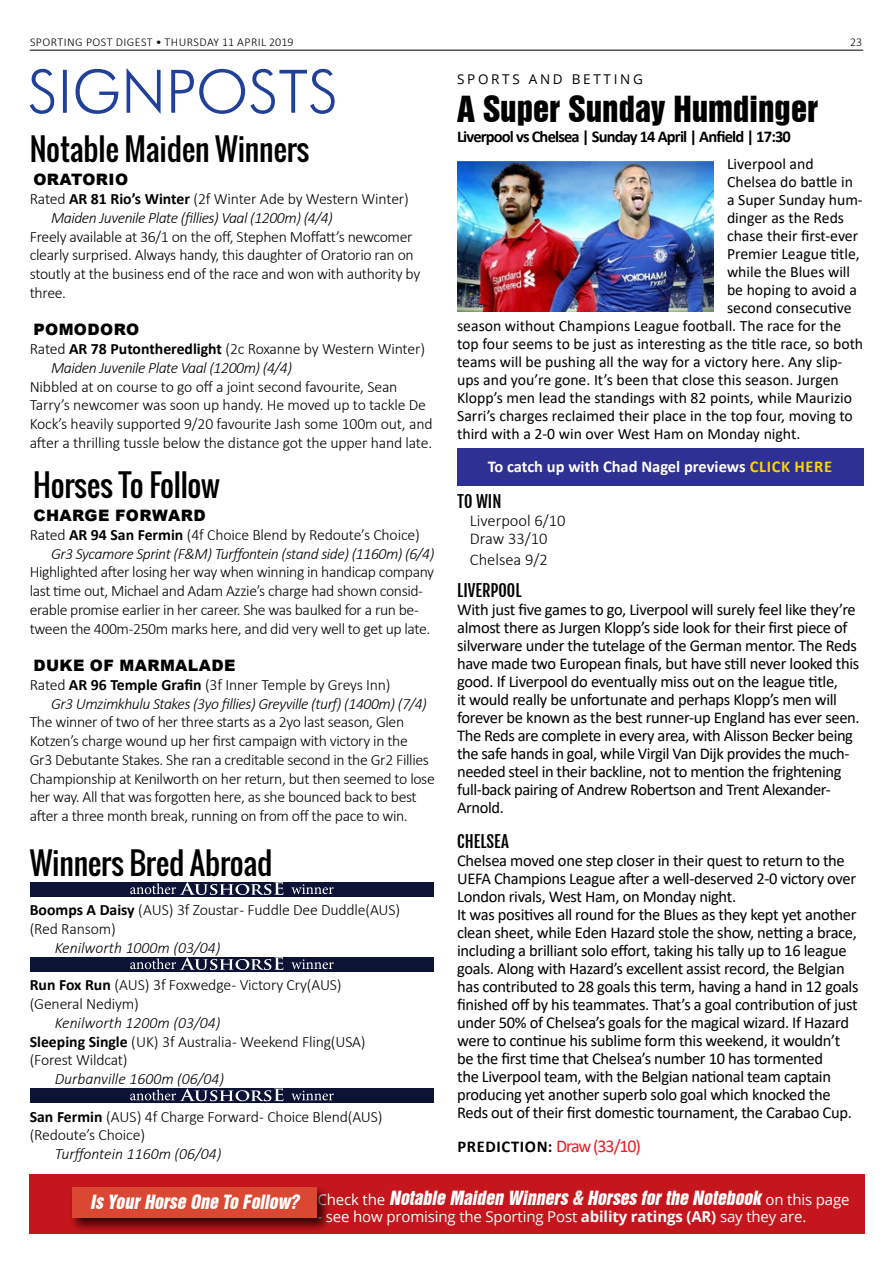
<style>
.page{position:relative;width:893px;height:1263px;background:#fff}
.page>*{position:absolute;margin:0;border:0;box-sizing:border-box;transform-origin:0 0}
.t1{font:33px "Swiss 921 BT Regular A";color:#000}
.t2{font:30px "Oswald";letter-spacing:-.01em;color:#000}
.t3{font:italic 18px "Swiss 921 BT Regular A";color:#fff}
.t4{font:18px "Calibri";letter-spacing:-.06em;color:#ed1d24}
.t5{font:16.5px/18px "Calibri";letter-spacing:-.02em;color:#000}
.t6{font:700 16.5px "Calibri";letter-spacing:-.05em;color:#000}
.t7{font:700 16.5px "Calibri";color:#fff}
.t8{font:300 16.5px/18.1px "Calibri";color:#000}
.t9{font:16.5px "Fjalla One";color:#000}
.t10{font:700 16.5px "Calibri";color:#ffd400}
.t11{font:300 15.75px/18.8px "Calibri";letter-spacing:-.025em;color:#000}
.t12{font:15.75px "Calibri";color:#000}
.t13{font:italic 300 15.75px/18.8px "Calibri";letter-spacing:-.03em;color:#000}
.t14{font:italic 300 15.75px "Calibri";color:#000}
.t15{font:900 15.75px "Arial";letter-spacing:.025em;color:#000}
.t16{font:15px "Open Sans";letter-spacing:-.01em;color:#fff}
.t17{font:13.5px "Open Sans";letter-spacing:.2em;color:#000}
.t18{font:300 12px "Calibri";letter-spacing:.04em;color:#000}
.s1{color:#ffd400}
.s2{font-weight:700;font-size:16.5px;color:#000}
.s3{font-style:normal}
.s4{font-weight:700;font-style:normal}
.s5{font-weight:700}
.s6{font-style:italic}
.s7{font-family:"Open Sans";font-style:normal;font-size:15px}
.s8{color:#ededee}
</style>
<div class="page">
<hr style="left:30px;top:50px;width:833px;height:1px;background:#000">
<div style="left:30px;top:882px;width:404px;height:15px;background:#0d1335"></div>
<svg style="left:291px;top:884px;width:43px;height:10px"></svg>
<svg style="left:130px;top:882px;width:153px;height:13px"></svg>
<div style="left:30px;top:957px;width:404px;height:15px;background:#0d1335"></div>
<svg style="left:291px;top:959px;width:43px;height:10px"></svg>
<svg style="left:130px;top:957px;width:153px;height:13px"></svg>
<div style="left:30px;top:1088px;width:404px;height:15px;background:#0d1335"></div>
<svg style="left:291px;top:1091px;width:43px;height:9px"></svg>
<svg style="left:130px;top:1088px;width:153px;height:13px"></svg>
<svg style="left:30px;top:68px;width:305px;height:46px"></svg>
<div style="left:30px;top:1174px;width:835px;height:59px;background:#c4161c"></div>
<div style="left:69px;top:1185px;width:262px;height:48px;background:#000;opacity:.75"></div>
<div style="left:72px;top:1188px;width:245px;height:30px;background:#da4732"></div>
<img style="left:457px;top:161px;width:257px;height:151px">
<div style="left:457px;top:449px;width:406px;height:37px;background:#2e3092"></div>
<p class="t18" style="left:30px;top:34px;width:265px">SPORTING POST DIGEST • thursday 11 apri l 2019</p>
<p class="t18" style="left:850px;top:34px;width:14px">23</p>
<p class="t17" style="left:457px;top:70px;width:55px">Sp orts</p>
<p class="t17" style="left:529px;top:70px;width:116px">and B ett ing</p>
<h1 class="t1" style="left:457px;top:88px;width:363px">A Super Sunday Humdinger</h1>
<p class="t6" style="left:457px;top:125px;width:335px">Liverpool vs Chelsea | Sunday 14 April | Anfield | 17:30</p>
<p class="t12" style="left:727px;top:152px;width:88px">Liverpool and</p>
<p class="t12" style="left:727px;top:170px;width:127px">Chelsea do battle in</p>
<p class="t12" style="left:727px;top:188px;width:137px">a Super Sunday hum-</p>
<p class="t12" style="left:727px;top:206px;width:119px">dinger as the Reds</p>
<p class="t12" style="left:727px;top:225px;width:133px">chase their first-ever</p>
<p class="t12" style="left:727px;top:243px;width:134px">Premier League title,</p>
<p class="t12" style="left:727px;top:261px;width:125px">while the Blues will</p>
<p class="t12" style="left:727px;top:279px;width:131px">be hoping to avoid a</p>
<p class="t12" style="left:727px;top:297px;width:126px">second consecutive</p>
<p class="t12" style="left:457px;top:315px;width:386px">season without Champions League football. The race for the</p>
<p class="t12" style="left:457px;top:333px;width:408px">top four seems to be just as interesting as the title race, so both</p>
<p class="t12" style="left:457px;top:351px;width:387px">teams will be pushing all the way for a victory here. Any slip-</p>
<p class="t12" style="left:457px;top:369px;width:383px">ups and you’re gone. It’s been that close this season. Jurgen</p>
<p class="t12" style="left:457px;top:387px;width:396px">Klopp’s men lead the standings with 82 points, while Maurizio</p>
<p class="t12" style="left:457px;top:405px;width:397px">Sarri’s charges reclaimed their place in the top four, moving to</p>
<p class="t12" style="left:457px;top:423px;width:345px">third with a 2-0 win over West Ham on Monday night.</p>
<p class="t7" style="left:488px;top:455px;width:271px">To catch up with Chad Nagel previews <span class="s1">click</span></p>
<p class="t10" style="left:794px;top:455px;width:10px">here</p>
<p class="t9" style="left:457px;top:491px;width:46px">TO WIN</p>
<p class="t8" style="left:470px;top:511px;width:97px">Liverpool 6/10<br>Draw 33/10</p>
<p class="t8" style="left:470px;top:551px;width:79px">Chelsea 9/2</p>
<p class="t9" style="left:457px;top:580px;width:65px">LIVERPOOL</p>
<p class="t5" style="left:457px;top:600px;width:404px">With just five games to go, Liverpool will surely feel like they’re almost there as Jurgen Klopp’s side look for their first piece of silverware under the tutelage of the German mentor. The Reds have made two European finals, but have still never looked this good. If Liverpool do eventually miss out on the league title,<br>it would really be unfortunate and perhaps Klopp’s men will forever be known as the best runner-up England has ever seen.<br>The Reds are complete in every area, with Alisson Becker being the safe hands in goal, while Virgil Van Dijk provides the much&shy;needed steel in their backline, not to mention the frightening full-back pairing of Andrew Robertson and Trent Alexander-Arnold.</p>
<p class="t9" style="left:457px;top:831px;width:53px">CHELSEA</p>
<p class="t5" style="left:457px;top:851px;width:403px">Chelsea moved one step closer in their quest to return to the UEFA Champions League after a well-deserved 2-0 victory over London rivals, West Ham, on Monday night.<br>It was positives all round for the Blues as they kept yet another clean sheet, while Eden Hazard stole the show, netting a brace, including a brilliant solo effort, taking his tally up to 16 league goals. Along with Hazard’s excellent assist record, the Belgian has contributed to 28 goals this term, having a hand in 12 goals finished off by his teammates. That’s a goal contribution of just under 50% of Chelsea’s goals for the magical wizard. If Hazard were to continue his sublime form this weekend, it wouldn’t be the first time that Chelsea’s number 10 has tormented<br>the Liverpool team, with the Belgian national team captain producing yet another superb solo goal which knocked the Reds out of their first domestic tournament, the Carabao Cup.</p>
<p class="t6" style="left:457px;top:1135px;width:49px">Prediction</p>
<p class="t4" style="left:548px;top:1134px;width:95px"><span class="s2">:</span> Draw (33/10)</p>
<h2 class="t2" style="left:30px;top:127px;width:281px">Notable Maiden Winners</h2>
<p class="t15" style="left:33px;top:168px;width:96px">ORATORIO</p>
<p class="t13" style="left:51px;top:189px;width:359px;text-indent:-21px"><span class="s3">Rated</span> <span class="s4">AR 81 Rio’s Winter</span> <span class="s3">(2f Winter Ade by Western Winter)<br></span>Maiden Juvenile Plate (fillies) Vaal (1200m) (4/4)</p>
<p class="t11" style="left:30px;top:227px;width:392px">Freely available at 36/1 on the off, Stephen Moffatt’s newcomer clearly surprised. Always handy, this daughter of Oratorio ran on stoutly at the business end of the race and won with authority by three.</p>
<p class="t15" style="left:33px;top:318px;width:107px">POMODORO</p>
<p class="t13" style="left:51px;top:339px;width:376px;text-indent:-21px"><span class="s3">Rated</span> <span class="s4">AR 78 Putontheredlight</span> <span class="s3">(2c Roxanne by Western Winter)<br></span>Maiden Juvenile Plate Vaal (1200m) (4/4)</p>
<p class="t11" style="left:30px;top:377px;width:404px">Nibbled at on course to go off a joint second favourite, Sean Tarry’s newcomer was soon up handy. H e moved up to tackle De Kock’s heavily supported 9/20 favourite Jash some 100m out, and after a thrilling tussle below the distance got the upper hand late.</p>
<h2 class="t2" style="left:33px;top:463px;width:188px">Horses To Follow</h2>
<p class="t15" style="left:33px;top:504px;width:174px">CHARGE FORWARD</p>
<p class="t13" style="left:51px;top:525px;width:385px;text-indent:-21px"><span class="s3">Rated</span> <span class="s4">AR 94 San Fermin</span> <span class="s3">(4f Choice Blend by Redoute’s Choice)<br></span>Gr3 Sycamore Sprint (F&amp;M) Turffontein (stand side) (1160m) (6/4)</p>
<p class="t11" style="left:30px;top:563px;width:406px">H ighlighted after losing her way when winning in handicap company last time out, Michael and Adam Azzie’s charge had shown consid&shy;erable promise earlier in her career. She was baulked for a run be&shy;tween the 400m-250m marks here, and did very well to get up late.</p>
<p class="t15" style="left:33px;top:654px;width:204px">DUKE OF MARMALADE</p>
<p class="t13" style="left:51px;top:675px;width:377px;text-indent:-21px"><span class="s3">Rated</span> <span class="s4">AR 96 Temple Grafin</span> <span class="s3">(3f Inner Temple by Greys Inn)<br></span>Gr3 Umzimkhulu Stakes (3yo fillies) Greyville (turf) (1400m) (7/4)</p>
<p class="t11" style="left:30px;top:712px;width:407px">The winner of two of her three starts as a 2yo last season, Glen Kotzen’s charge wound up her first campaign with victory in the<br>Gr3 Debutante Stakes. She ran a creditable second in the Gr2 Fillies Championship at Kenilworth on her return, but then seemed to lose her way. All that was forgotten here, as she bounced back to best after a three month break, running on from off the pace to win.</p>
<h2 class="t2" style="left:30px;top:840px;width:244px">Winners Bred Abroad</h2>
<p class="t11" style="left:30px;top:901px;width:372px"><span class="s5">Boomps A Daisy</span> (AUS) 3f Zoustar - Fuddle Dee Duddle(AUS) (Red Ransom)</p>
<p class="t14" style="left:55px;top:938px;width:167px">Kenilworth 1000m (03/04)</p>
<p class="t11" style="left:30px;top:976px;width:313px"><span class="s5">Run Fox Run</span> (AU S) 3f Foxwedge - Victory Cry(AU S) (General Nediym)</p>
<p class="t11" style="left:30px;top:1013px;width:337px;text-indent:25px"><span class="s6">Kenilworth 1200m (03/04)<br></span><span class="s5">Sleeping Single</span> (U K) 3f Australia - Weekend Fling(USA) (Forest Wildcat)</p>
<p class="t14" style="left:55px;top:1069px;width:171px">Durbanville 1600m (06/04)</p>
<p class="t11" style="left:30px;top:1107px;width:354px"><span class="s5">San Fermin</span> (AUS) 4f Charge Forward - Choice Blend(AUS) (Redoute’s Choice)</p>
<p class="t14" style="left:55px;top:1144px;width:168px">Turffontein 1160m (06/04)</p>
<p class="t3" style="left:317px;top:1186px;width:534px"><span class="s7">C h e c k t h e</span> Notable Maiden Winners <span class="s8">&amp;</span> Horses forthe Notebook <span class="s7">o n t h i s p a g e</span></p>
<p class="t16" style="left:317px;top:1207px;width:490px">- see how promising the Sporting Post <span class="s5">ability ratings (AR)</span> say they are.</p>
<p class="t3" style="left:90px;top:1190px;width:214px">Is YourHorse One To Follow?</p>
</div>
